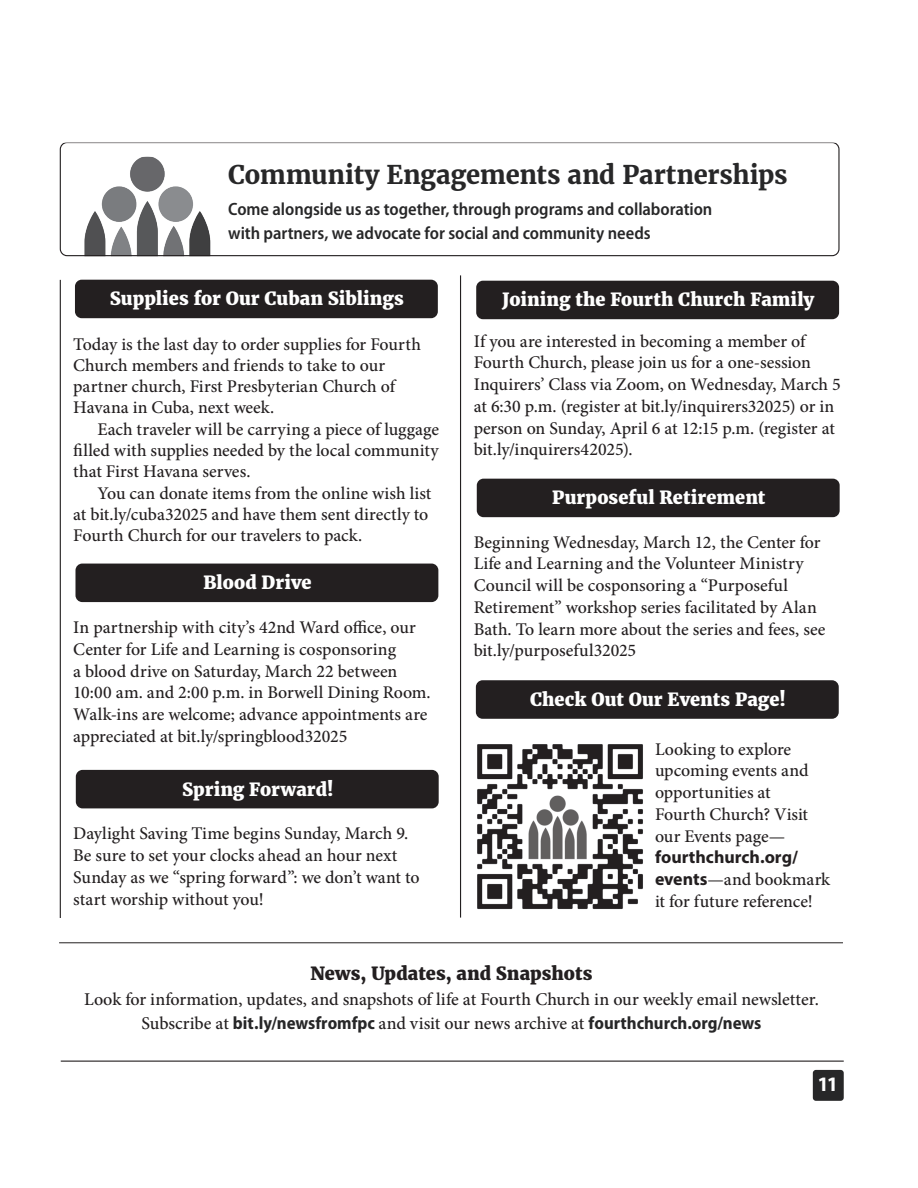
<style>
.page{position:relative;width:918px;height:1188px;background:#fff}
.page>*{position:absolute;margin:0;border:0;box-sizing:border-box;transform-origin:0 0}
.t1{font:700 25.5px "Merriweather";letter-spacing:-.01em;color:#272728}
.t2{font:700 20.7px "Myriad Pro";color:#fff}
.t3{font:500 18px/24px "Minion Pro";color:#231f20;text-align:center}
.t4{font:800 18px "Merriweather";letter-spacing:.005em;color:#fff}
.t5{font:800 18px "Merriweather";letter-spacing:.005em;color:#231f20}
.t6{font:500 17.85px/21.8px "Minion Pro";letter-spacing:-.005em;color:#231f20}
.t7{font:600 semi-condensed 17.85px/24px "Myriad Pro";letter-spacing:-.005em;color:#272728}
.s1{font-family:"Myriad Pro";font-weight:700}
.s2{font-family:"Myriad Pro";font-weight:700;font-stretch:semi-condensed;color:#272728}
</style>
<div class="page">
<hr style="left:59px;top:942px;width:784px;height:1px;background:#231f20">
<hr style="left:60px;top:280px;width:1px;height:638px;background:#231f20">
<div style="left:813px;top:1070px;width:31px;height:31px;background:#272728;border-radius:3px"></div>
<hr style="left:61px;top:1061px;width:783px;height:1px;background:#231f20">
<div style="left:75px;top:280px;width:363px;height:38px;background:#231f20;border-radius:7px"></div>
<img style="left:477px;top:744px;width:166px;height:166px">
<svg style="left:523px;top:792px;width:69px;height:69px"></svg>
<div style="left:476px;top:680px;width:363px;height:39px;background:#231f20;border-radius:7px"></div>
<div style="left:75px;top:564px;width:363px;height:38px;background:#231f20;border-radius:7px"></div>
<img style="left:84px;top:157px;width:127px;height:97px">
<div style="left:60px;top:142px;width:780px;height:114px;border:1px solid #231f20;border-radius:7px"></div>
<hr style="left:460px;top:275px;width:1px;height:643px;background:#231f20">
<hr style="left:0;top:141px;width:886px;height:2px;background:#fff">
<div style="left:76px;top:770px;width:363px;height:38px;background:#231f20;border-radius:7px"></div>
<div style="left:476px;top:281px;width:363px;height:38px;background:#231f20;border-radius:7px"></div>
<div style="left:477px;top:479px;width:363px;height:38px;background:#231f20;border-radius:7px"></div>
<p class="t1" style="left:228px;top:159px;width:561px">Community Engagements and Partnerships</p>
<p class="t7" style="left:228px;top:197px;width:486px">Come alongside us as together, through programs and collaboration with partners, we advocate for social and community needs</p>
<p class="t4" style="left:110px;top:288px;width:296px">Supplies for Our Cuban Siblings</p>
<p class="t6" style="left:73px;top:334px;width:349px;line-height:21px">Today is the last day to order supplies for Fourth Church members and friends to take to our partner church, First Presbyterian Church of Havana in Cuba, next week.</p>
<p class="t6" style="left:73px;top:419px;width:367px;line-height:21px;text-align:justify;text-indent:24px">Each traveler will be carrying a piece of luggage filled with supplies needed by the local community that First Havana serves.</p>
<p class="t6" style="left:73px;top:483px;width:360px;line-height:21px;text-indent:24px">You can donate items from the online wish list at bit.ly/cuba32025 and have them sent directly to<br>Fourth Church for our travelers to pack.</p>
<p class="t4" style="left:203px;top:572px;width:110px">Blood Drive</p>
<p class="t6" style="left:73px;top:617px;width:357px">In partnership with city’s 42nd Ward office, our Center for Life and Learning is cosponsoring<br>a blood drive on Saturday, March 22 between 10:00 am. and 2:00 p.m. in Borwell Dining Room.<br>Walk-ins are welcome; advance appointments are appreciated at bit.ly/springblood32025</p>
<p class="t4" style="left:182px;top:778px;width:153px">Spring Forward!</p>
<p class="t6" style="left:73px;top:823px;width:348px">Daylight Saving Time begins Sunday, March 9.<br>Be sure to set your clocks ahead an hour next Sunday as we “spring forward”: we don’t want to start worship without you!</p>
<p class="t4" style="left:502px;top:289px;width:313px">Joining the Fourth Church Family</p>
<p class="t6" style="left:474px;top:330px;width:339px">If you are interested in becoming a member of<br>Fourth Church, please join us for a one-session</p>
<p class="t6" style="left:474px;top:374px;width:369px">Inquirers’ Class via Zoom, on Wednesday, March 5</p>
<p class="t6" style="left:474px;top:395px;width:362px">at 6:30 p.m. (register at bit.ly/inquirers32025) or in</p>
<p class="t6" style="left:474px;top:417px;width:363px">person on Sunday, April 6 at 12:15 p.m. (register at</p>
<p class="t6" style="left:474px;top:439px;width:158px">bit.ly/inquirers42025).</p>
<p class="t4" style="left:552px;top:487px;width:215px">Purposeful Retirement</p>
<p class="t6" style="left:474px;top:531px;width:353px">Beginning Wednesday, March 12, the Center for Life and Learning and the Volunteer Ministry Council will be cosponsoring a “Purposeful Retirement” workshop series facilitated by Alan Bath. To learn more about the series and fees, see bit.ly/purposeful32025</p>
<p class="t4" style="left:530px;top:688px;width:257px">Check Out Our Events Page!</p>
<p class="t6" style="left:655px;top:738px;width:177px">Looking to explore upcoming events and opportunities at<br>Fourth Church? Visit our Events page— <span class="s1">fourthchurch.org/ events</span>—and bookmark it for future reference!</p>
<p class="t5" style="left:310px;top:962px;width:284px">News, Updates, and Snapshots</p>
<p class="t3" style="left:84px;top:987px;width:734px">Look for information, updates, and snapshots of life at Fourth Church in our weekly email newsletter.<br>Subscribe at <span class="s2">bit.ly/newsfromfpc</span> and visit our news archive at <span class="s2">fourthchurch.org/news</span></p>
<p class="t2" style="left:817px;top:1071px;width:22px">11</p>
</div>
